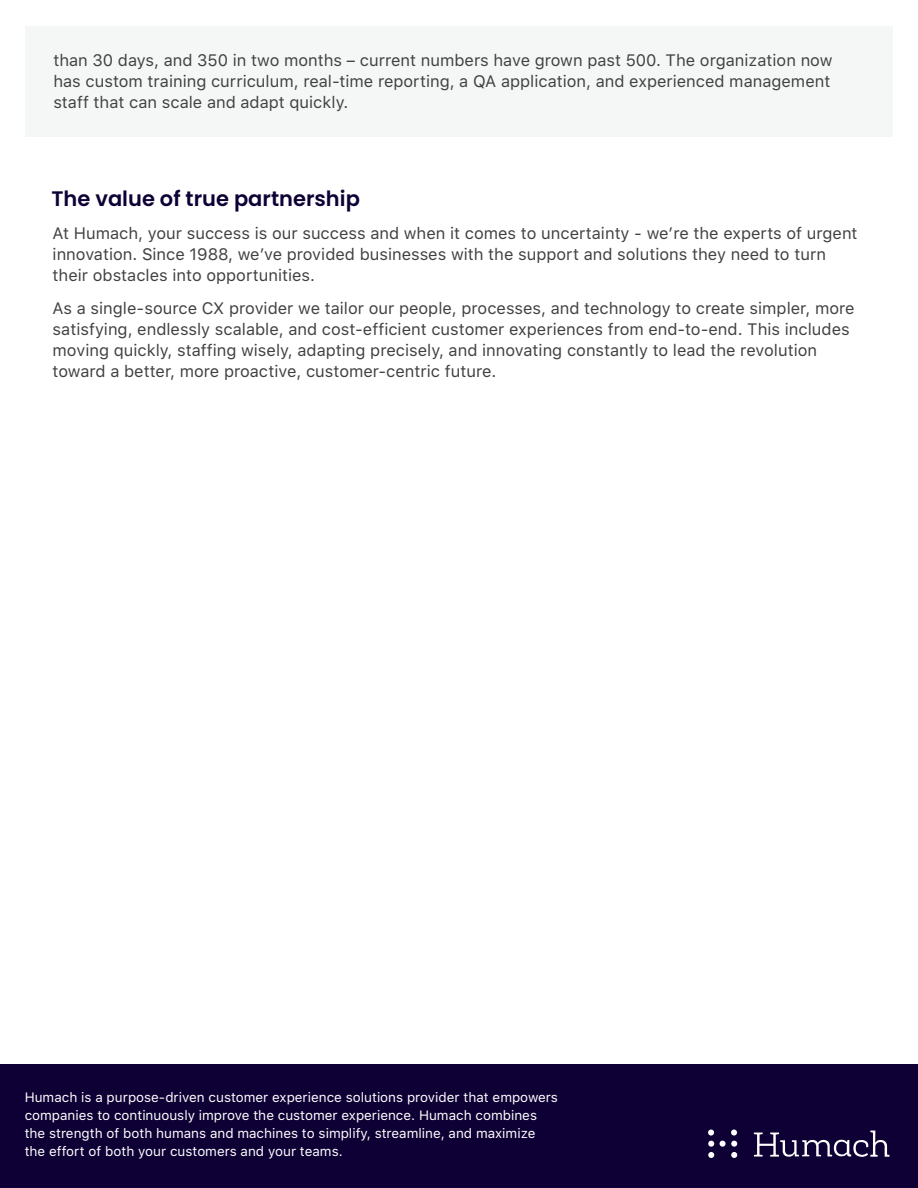
<style>
.page{position:relative;width:918px;height:1188px;background:#fff}
.page>*{position:absolute;margin:0;border:0;box-sizing:border-box;transform-origin:0 0}
.t1{font:600 21px "Poppins";color:#0e0035}
.t2{font:16.5px/21px "SF Pro Text";color:#414042}
.t3{font:13.5px/18px "SF Pro Text";color:#fff}
</style>
<div class="page">
<div style="left:25px;top:26px;width:868px;height:110px;background:#f5f7f7"></div>
<div style="left:0;top:1064px;width:918px;height:124px;background:#0e0035"></div>
<svg style="left:708px;top:1130px;width:6px;height:28px"></svg>
<svg style="left:720px;top:1130px;width:17px;height:28px"></svg>
<svg style="left:754px;top:1131px;width:135px;height:26px"></svg>
<p class="t2" style="left:53px;top:49px;width:781px">than 30 days, and 350 in two months – current numbers have grown past 500. The organization now has custom training curriculum, real-time reporting, a QA application, and experienced management staff that can scale and adapt quickly.</p>
<p class="t1" style="left:52px;top:186px;width:310px">The value of true partnership</p>
<p class="t2" style="left:53px;top:222px;width:807px">At Humach, your success is our success and when it comes to uncertainty - we’re the experts of urgent innovation. Since 1988, we’ve provided businesses with the support and solutions they need to turn their obstacles into opportunities.</p>
<p class="t2" style="left:53px;top:297px;width:803px">As a single-source CX provider we tailor our people, processes, and technology to create simpler, more satisfying, endlessly scalable, and cost-efficient customer experiences from end-to-end. This includes moving quickly, staffing wisely, adapting precisely, and innovating constantly to lead the revolution toward a better, more proactive, customer-centric future.</p>
<p class="t3" style="left:25px;top:1088px;width:535px">Humach is a purpose-driven customer experience solutions provider that empowers companies to continuously improve the customer experience. Humach combines the strength of both humans and machines to simplify, streamline, and maximize the effort of both your customers and your teams.</p>
</div>
